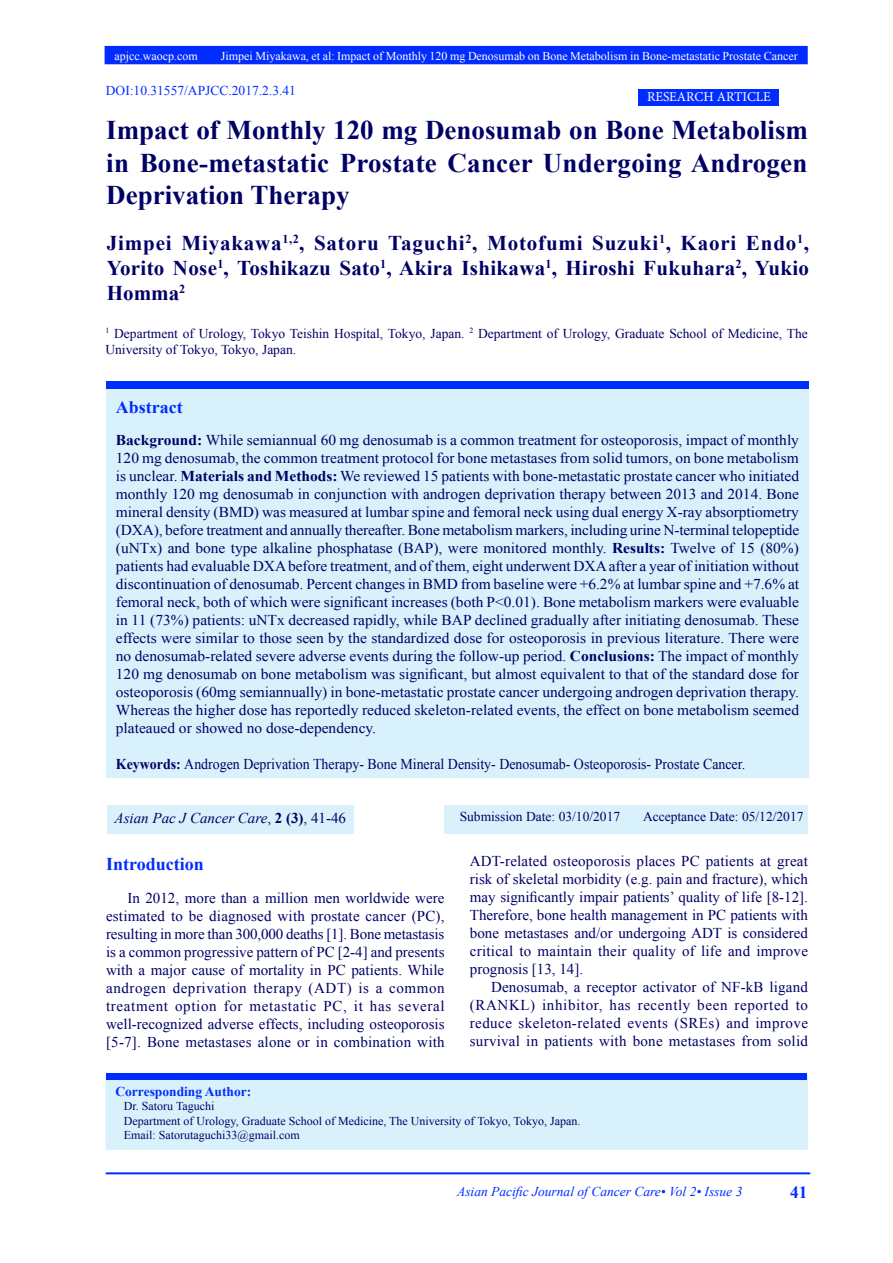
<style>
.page{position:relative;width:893px;height:1263px;background:#fff}
.page>*{position:absolute;margin:0;border:0;box-sizing:border-box;transform-origin:0 0}
.Body_Text_2{font:700 27px/32.4px "Times New Roman";letter-spacing:.01em;color:#006;text-align:justify}
.t1{font:700 21px/25.2px "Times New Roman";letter-spacing:.015em;color:#006;text-align:justify}
.t2{font:700 18px "Times New Roman";color:#002cff}
.heading_6{font:700 17.55px "Times New Roman";color:#002cff}
.t3{font:700 17.25px "Times New Roman";color:#002cff}
.t4{font:15px/18px "Times New Roman";color:#006;text-align:justify}
.t5{font:15px "Times New Roman";color:#006;scale:.93 1}
.t6{font:italic 15px "Times New Roman";color:#006}
.t7{font:13.5px/16.2px "Times New Roman";color:#006}
.t8{font:italic 13.5px "Times New Roman";color:#002cff}
.t9{font:13.5px "Times New Roman";color:#002cff}
.t10{font:700 13.5px "Times New Roman";color:#002cff}
.t11{font:13.5px "Minion Pro";color:#fff}
.t12{font:12px "Times New Roman";color:#006}
.t13{font:12px "Times New Roman";color:#fff}
.s1{font-weight:700}
.s2{font-style:normal}
.s3{font-weight:700;font-style:normal}
</style>
<div class="page">
<div style="left:105px;top:47px;width:702px;height:17px;background:#002cff"></div>
<div style="left:105px;top:46px;width:703px;height:18px;border:2px solid #002cff"></div>
<div style="left:107px;top:389px;width:701px;height:388px;background:#d9f1fb"></div>
<div style="left:106px;top:381px;width:703px;height:7px;background:#002cff"></div>
<div style="left:106px;top:1076px;width:701px;height:73px;background:#d9f1fb"></div>
<div style="left:105px;top:1075px;width:703px;height:75px;border:2px solid #d9f1fb"></div>
<hr style="left:106px;top:1173px;width:704px;height:1px;background:#002cff">
<div style="left:639px;top:89px;width:140px;height:17px;background:#002cff"></div>
<div style="left:106px;top:1073px;width:701px;height:7px;background:#002cff"></div>
<div style="left:107px;top:804px;width:247px;height:29px;background:#d9f1fb"></div>
<div style="left:444px;top:804px;width:364px;height:29px;background:#d9f1fb"></div>
<p class="t13" style="left:115px;top:47px;width:85px">apjcc.waocp.com</p>
<p class="t13" style="left:221px;top:47px;width:578px">Jimpei Miyakawa, et al: Impact of Monthly 120 mg Denosumab on Bone Metabolism in Bone-metastatic Prostate Cancer</p>
<p class="t9" style="left:106px;top:81px;width:192px">DOI:10.31557/APJCC.2017.2.3.41</p>
<p class="Body_Text_2" style="left:106px;top:113px;width:703px">Impact of Monthly 120 mg Denosumab on Bone Metabolism in Bone-metastatic Prostate Cancer Undergoing Androgen Deprivation Therapy</p>
<p class="t1" style="left:107px;top:230px;width:704px">Jimpei Miyakawa<sup>1,2</sup>, Satoru Taguchi<sup>2</sup>, Motofumi Suzuki<sup>1</sup>, Kaori Endo<sup>1</sup>, Yorito Nose<sup>1</sup>, Toshikazu Sato<sup>1</sup>, Akira Ishikawa<sup>1</sup>, Hiroshi Fukuhara<sup>2</sup>, Yukio Homma<sup>2</sup></p>
<p class="t11" style="left:647px;top:88px;width:125px">RESEARCH ARTICLE</p>
<p class="t7" style="left:105px;top:325px;width:704px"><sup>1</sup> Department of Urology, Tokyo Teishin Hospital, Tokyo, Japan. <sup>2</sup> Department of Urology, Graduate School of Medicine, The<br>University of Tokyo, Tokyo, Japan.</p>
<p class="heading_6" style="left:116px;top:394px;width:68px">Abstract</p>
<p class="t4" style="left:116px;top:430px;width:685px"><span class="s1">Background:</span> While semiannual 60 mg denosumab is a common treatment for osteoporosis, impact of monthly 120 mg denosumab, the common treatment protocol for bone metastases from solid tumors, on bone metabolism is unclear. <span class="s1">Materials and Methods:</span> We reviewed 15 patients with bone-metastatic prostate cancer who initiated monthly 120 mg denosumab in conjunction with androgen deprivation therapy between 2013 and 2014. Bone mineral density (BMD) was measured at lumbar spine and femoral neck using dual energy X-ray absorptiometry (DXA), before treatment and annually thereafter. Bone metabolism markers, including urine N-terminal telopeptide (uNTx) and bone type alkaline phosphatase (BAP), were monitored monthly. <span class="s1">Results:</span> Twelve of 15 (80%) patients had evaluable DXA before treatment, and of them, eight underwent DXA after a year of initiation without discontinuation of denosumab. Percent changes in BMD from baseline were +6.2% at lumbar spine and +7.6% at femoral neck, both of which were significant increases (both P&lt;0.01). Bone metabolism markers were evaluable in 11 (73%) patients: uNTx decreased rapidly, while BAP declined gradually after initiating denosumab. These effects were similar to those seen by the standardized dose for osteoporosis in previous literature. There were no denosumab-related severe adverse events during the follow-up period. <span class="s1">Conclusions:</span> The impact of monthly 120 mg denosumab on bone metabolism was significant, but almost equivalent to that of the standard dose for osteoporosis (60mg semiannually) in bone-metastatic prostate cancer undergoing androgen deprivation therapy.<br>Whereas the higher dose has reportedly reduced skeleton-related events, the effect on bone metabolism seemed plateaued or showed no dose-dependency.</p>
<p class="t5" style="left:116px;top:753px;width:678px"><span class="s1">Keywords:</span> Androgen Deprivation Therapy- Bone Mineral Density- Denosumab- Osteoporosis- Prostate Cancer.</p>
<p class="t6" style="left:115px;top:807px;width:233px">Asian Pac J Cancer Care<span class="s2">,</span> <span class="s3">2 (3)</span><span class="s2">, 41-46</span></p>
<p class="t7" style="left:460px;top:808px;width:162px">Submission Date: 03/10/2017</p>
<p class="t7" style="left:643px;top:808px;width:162px">Acceptance Date: 05/12/2017</p>
<p class="t2" style="left:106px;top:851px;width:99px">Introduction</p>
<p class="t4" style="left:106px;top:888px;width:340px;text-indent:21px">In 2012, more than a million men worldwide were estimated to be diagnosed with prostate cancer (PC), resulting in more than 300,000 deaths [1]. Bone metastasis is a common progressive pattern of PC [2-4] and presents with a major cause of mortality in PC patients. While androgen deprivation therapy (ADT) is a common treatment option for metastatic PC, it has several well-recognized adverse effects, including osteoporosis [5-7]. Bone metastases alone or in combination with</p>
<p class="t4" style="left:470px;top:851px;width:340px">ADT-related osteoporosis places PC patients at great risk of skeletal morbidity (e.g. pain and fracture), which may significantly impair patients’ quality of life [8-12].<br>Therefore, bone health management in PC patients with bone metastases and/or undergoing ADT is considered critical to maintain their quality of life and improve prognosis [13, 14].</p>
<p class="t4" style="left:470px;top:977px;width:340px;text-indent:21px">Denosumab, a receptor activator of NF-kB ligand (RANKL) inhibitor, has recently been reported to reduce skeleton-related events (SREs) and improve survival in patients with bone metastases from solid</p>
<p class="t10" style="left:115px;top:1081px;width:137px">Corresponding Author:</p>
<p class="t12" style="left:124px;top:1097px;width:92px">Dr. Satoru Taguchi</p>
<p class="t12" style="left:124px;top:1112px;width:458px">Department of Urology, Graduate School of Medicine, The University of Tokyo, Tokyo, Japan.</p>
<p class="t12" style="left:124px;top:1126px;width:177px">Email: Satorutaguchi33@gmail.com</p>
<p class="t8" style="left:457px;top:1182px;width:287px">Asian Pacific Journal of Cancer Care• Vol 2• Issue 3</p>
<p class="t3" style="left:790px;top:1180px;width:19px">41</p>
</div>
